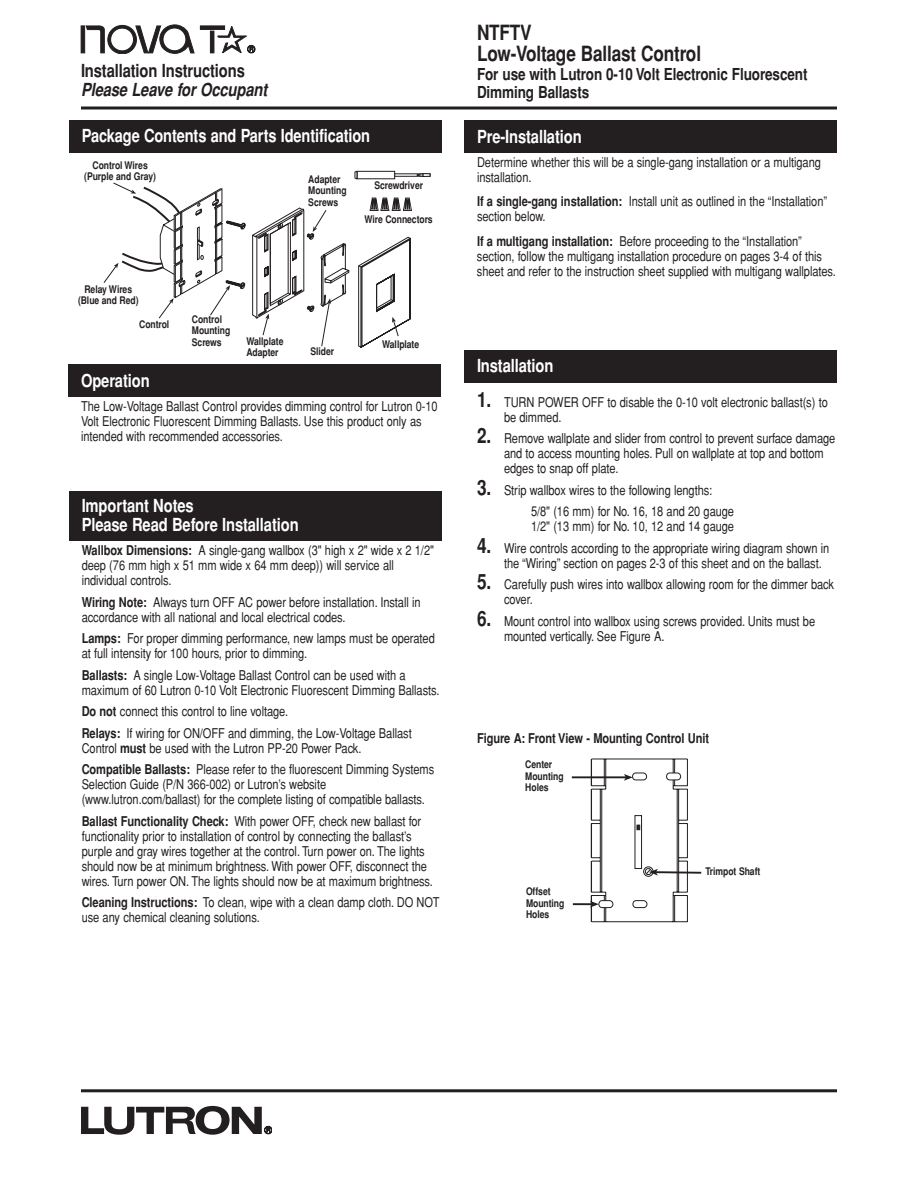
<style>
.page{position:relative;width:918px;height:1188px;background:#fff}
.page>*{position:absolute;margin:0;border:0;box-sizing:border-box;transform-origin:0 0}
.t1{font:700 condensed 21px/21px "Helvetica";letter-spacing:-.01em;color:#231f20}
.t2{font:700 condensed 18px/19.5px "Helvetica";letter-spacing:-.005em;color:#fff}
.t3{font:700 condensed 18px "Helvetica";letter-spacing:-.005em;color:#231f20}
.t4{font:italic 700 condensed 18px "Helvetica";letter-spacing:-.005em;color:#231f20}
.t5{font:700 condensed 16.5px/17.2px "Helvetica";letter-spacing:-.005em;color:#231f20}
.t6{font:condensed 13.5px/15px "Helvetica";letter-spacing:-.005em;color:#231f20}
.t7{font:700 condensed 13.5px "Helvetica";letter-spacing:-.005em;color:#231f20}
.t8{font:700 condensed 10.5px/11.2px "Helvetica";letter-spacing:-.005em;color:#231f20}
.s1{font-weight:700}
.s2{font-weight:700;font-size:21px}
</style>
<div class="page">
<hr style="left:81px;top:1089px;width:756px;height:3px;background:#231f20">
<div style="left:69px;top:120px;width:373px;height:32px;background:#231f20"></div>
<div style="left:68px;top:364px;width:373px;height:33px;background:#231f20"></div>
<svg style="left:81px;top:106px;width:756px;height:4px;background:#595657"></svg>
<svg style="left:81px;top:1106px;width:191px;height:29px"></svg>
<div style="left:69px;top:492px;width:373px;height:49px;background:#231f20"></div>
<div style="left:464px;top:120px;width:373px;height:32px;background:#231f20"></div>
<div style="left:464px;top:350px;width:373px;height:32px;background:#231f20"></div>
<div style="left:81px;top:26px;width:4px;height:27px;background:#231f20;border:1px solid #231f20"></div>
<hr style="left:210px;top:31px;width:4px;height:22px;background:#231f20">
<hr style="left:200px;top:26px;width:25px;height:4px;background:#231f20">
<svg style="left:217px;top:26px;width:38px;height:28px"></svg>
<svg style="left:86px;top:25px;width:108px;height:29px"></svg>
<div style="left:357px;top:171px;width:38px;height:8px;background:#fff;border:1px solid #231f20"></div>
<svg style="left:355px;top:171px;width:3px;height:8px"></svg>
<svg style="left:416px;top:173px;width:14px;height:4px"></svg>
<svg style="left:358px;top:237px;width:52px;height:111px"></svg>
<svg style="left:370px;top:198px;width:42px;height:13px"></svg>
<svg style="left:104px;top:183px;width:245px;height:164px"></svg>
<hr style="left:600px;top:789px;width:1px;height:103px;background:#231f20">
<hr style="left:591px;top:789px;width:1px;height:31px;background:#231f20">
<svg style="left:592px;top:820px;width:8px;height:4px"></svg>
<hr style="left:591px;top:824px;width:1px;height:34px;background:#231f20">
<svg style="left:592px;top:857px;width:8px;height:5px"></svg>
<hr style="left:591px;top:861px;width:1px;height:31px;background:#231f20">
<hr style="left:601px;top:789px;width:1px;height:103px;background:#231f20">
<svg style="left:591px;top:759px;width:15px;height:31px"></svg>
<hr style="left:605px;top:759px;width:1px;height:30px;background:#231f20">
<hr style="left:592px;top:759px;width:47px;height:1px;background:#231f20">
<hr style="left:592px;top:921px;width:47px;height:1px;background:#231f20">
<hr style="left:678px;top:789px;width:1px;height:103px;background:#231f20">
<hr style="left:687px;top:789px;width:1px;height:31px;background:#231f20">
<svg style="left:679px;top:820px;width:8px;height:4px"></svg>
<hr style="left:687px;top:824px;width:1px;height:34px;background:#231f20">
<svg style="left:679px;top:857px;width:8px;height:5px"></svg>
<hr style="left:687px;top:861px;width:1px;height:31px;background:#231f20">
<hr style="left:677px;top:789px;width:1px;height:103px;background:#231f20">
<svg style="left:674px;top:892px;width:14px;height:30px"></svg>
<svg style="left:673px;top:759px;width:15px;height:31px"></svg>
<hr style="left:673px;top:892px;width:1px;height:30px;background:#231f20">
<hr style="left:673px;top:759px;width:1px;height:30px;background:#231f20">
<hr style="left:639px;top:759px;width:48px;height:1px;background:#231f20">
<hr style="left:639px;top:921px;width:48px;height:1px;background:#231f20">
<div style="left:633px;top:900px;width:14px;height:8px;background:#fff;border:1px solid #231f20;border-radius:3px"></div>
<div style="left:632px;top:773px;width:15px;height:7px;background:#fff;border:1px solid #231f20;border-radius:3px"></div>
<div style="left:666px;top:773px;width:15px;height:7px;background:#fff;border:1px solid #231f20;border-radius:3px"></div>
<div style="left:599px;top:900px;width:14px;height:8px;background:#fff;border:1px solid #231f20;border-radius:3px"></div>
<div style="left:635px;top:815px;width:7px;height:54px;border:1px solid #231f20"></div>
<svg style="left:637px;top:825px;width:3px;height:5px"></svg>
<svg style="left:573px;top:892px;width:33px;height:30px"></svg>
<hr style="left:572px;top:776px;width:54px;height:2px;background:#231f20">
<svg style="left:624px;top:774px;width:9px;height:7px"></svg>
<svg style="left:643px;top:867px;width:10px;height:9px"></svg>
<svg style="left:646px;top:869px;width:56px;height:7px"></svg>
<h2 class="t3" style="left:81px;top:64px;width:165px">Installation Instructions</h2>
<h2 class="t4" style="left:81px;top:83px;width:188px">Please Leave for Occupant</h2>
<h2 class="t2" style="left:82px;top:128px;width:290px">Package Contents and Parts Identification</h2>
<p class="t8" style="left:84px;top:160px;width:73px;text-align:center">Control Wires (Purple and Gray)</p>
<p class="t8" style="left:308px;top:175px;width:40px">Adapter<br>Mounting<br>Screws</p>
<p class="t8" style="left:374px;top:181px;width:50px">Screwdriver</p>
<p class="t8" style="left:364px;top:215px;width:70px">Wire Connectors</p>
<p class="t8" style="left:78px;top:285px;width:62px;text-align:center">Relay Wires (Blue and Red)</p>
<p class="t8" style="left:139px;top:319px;width:32px">Control</p>
<p class="t8" style="left:192px;top:315px;width:40px">Control<br>Mounting<br>Screws</p>
<p class="t8" style="left:246px;top:336px;width:39px">Wallplate</p>
<p class="t8" style="left:382px;top:340px;width:39px">Wallplate</p>
<p class="t8" style="left:246px;top:347px;width:34px">Adapter</p>
<p class="t8" style="left:310px;top:347px;width:25px">Slider</p>
<h2 class="t2" style="left:81px;top:372px;width:70px">Operation</h2>
<p class="t6" style="left:81px;top:400px;width:358px">The Low-Voltage Ballast Control provides dimming control for Lutron 0-10<br>Volt Electronic Fluorescent Dimming Ballasts. Use this product only as intended with recommended accessories.</p>
<h2 class="t2" style="left:82px;top:498px;width:219px">Important Notes<br>Please Read Before Installation</h2>
<p class="t6" style="left:82px;top:544px;width:354px"><span class="s1">Wallbox Dimensions:</span> A single-gang wallbox (3" high x 2" wide x 2 1/2" deep (76 mm high x 51 mm wide x 64 mm deep)) will service all individual controls.</p>
<p class="t6" style="left:82px;top:596px;width:340px"><span class="s1">Wiring Note:</span> Always turn OFF AC power before installation. Install in accordance with all national and local electrical codes.</p>
<p class="t6" style="left:82px;top:632px;width:355px"><span class="s1">Lamps:</span> For proper dimming performance, new lamps must be operated at full intensity for 100 hours, prior to dimming.</p>
<p class="t6" style="left:82px;top:669px;width:359px"><span class="s1">Ballasts:</span> A single Low-Voltage Ballast Control can be used with a maximum of 60 Lutron 0-10 Volt Electronic Fluorescent Dimming Ballasts.</p>
<p class="t6" style="left:82px;top:702px;width:332px;line-height:21.5px"><span class="s1">Do not</span> connect this control to line voltage.<br><span class="s1">Relays:</span> If wiring for ON/OFF and dimming, the Low-Voltage Ballast</p>
<p class="t6" style="left:82px;top:739px;width:354px;line-height:21.5px">Control <span class="s1">must</span> be used with the Lutron PP-20 Power Pack.<br><span class="s1">Compatible Ballasts:</span> Please refer to the fluorescent Dimming Systems</p>
<p class="t6" style="left:82px;top:778px;width:345px">Selection Guide (P/N 366-002) or Lutron’s website (www.lutron.com/ballast) for the complete listing of compatible ballasts.</p>
<p class="t6" style="left:82px;top:815px;width:353px"><span class="s1">Ballast Functionality Check:</span> With power OFF, check new ballast for functionality prior to installation of control by connecting the ballast’s purple and gray wires together at the control. Turn power on. The lights should now be at minimum brightness. With power OFF, disconnect the wires. Turn power ON. The lights should now be at maximum brightness.</p>
<p class="t6" style="left:82px;top:896px;width:359px"><span class="s1">Cleaning Instructions:</span> To clean, wipe with a clean damp cloth. DO NOT use any chemical cleaning solutions.</p>
<h1 class="t1" style="left:477px;top:24px;width:226px">NTFTV<br>Low-Voltage Ballast Control</h1>
<p class="t5" style="left:477px;top:67px;width:332px">For use with Lutron 0-10 Volt Electronic Fluorescent<br>Dimming Ballasts</p>
<h2 class="t2" style="left:477px;top:128px;width:106px">Pre-Installation</h2>
<p class="t6" style="left:477px;top:156px;width:345px">Determine whether this will be a single-gang installation or a multigang installation.</p>
<p class="t6" style="left:477px;top:195px;width:352px"><span class="s1">If a single-gang installation:</span> Install unit as outlined in the “Installation” section below.</p>
<p class="t6" style="left:477px;top:235px;width:360px"><span class="s1">If a multigang installation:</span> Before proceeding to the “Installation” section, follow the multigang installation procedure on pages 3-4 of this sheet and refer to the instruction sheet supplied with multigang wallplates.</p>
<h2 class="t2" style="left:477px;top:358px;width:78px">Installation</h2>
<p class="t6" style="left:504px;top:396px;width:325px;text-indent:-27px"><span class="s2">1.</span> TURN POWER OFF to disable the 0-10 volt electronic ballast(s) to be dimmed.</p>
<p class="t6" style="left:504px;top:432px;width:333px;text-indent:-27px"><span class="s2">2.</span> Remove wallplate and slider from control to prevent surface damage and to access mounting holes. Pull on wallplate at top and bottom edges to snap off plate.</p>
<p class="t6" style="left:531px;top:480px;width:205px;line-height:21.5px;text-indent:-54px"><span class="s2">3.</span> Strip wallbox wires to the following lengths:<br>5/8" (16 mm) for No. 16, 18 and 20 gauge</p>
<p class="t6" style="left:531px;top:520px;width:205px">1/2" (13 mm) for No. 10, 12 and 14 gauge</p>
<p class="t6" style="left:504px;top:542px;width:327px;text-indent:-27px"><span class="s2">4.</span> Wire controls according to the appropriate wiring diagram shown in the “Wiring” section on pages 2-3 of this sheet and on the ballast.</p>
<p class="t6" style="left:504px;top:578px;width:332px;text-indent:-27px"><span class="s2">5.</span> Carefully push wires into wallbox allowing room for the dimmer back cover.</p>
<p class="t6" style="left:504px;top:615px;width:313px;text-indent:-27px"><span class="s2">6.</span> Mount control into wallbox using screws provided. Units must be mounted vertically. See Figure A.</p>
<p class="t7" style="left:477px;top:734px;width:234px">Figure A: Front View - Mounting Control Unit</p>
<p class="t8" style="left:525px;top:760px;width:40px">Center<br>Mounting<br>Holes</p>
<p class="t8" style="left:526px;top:887px;width:40px">Offset<br>Mounting<br>Holes</p>
<p class="t8" style="left:705px;top:867px;width:56px">Trimpot Shaft</p>
</div>
